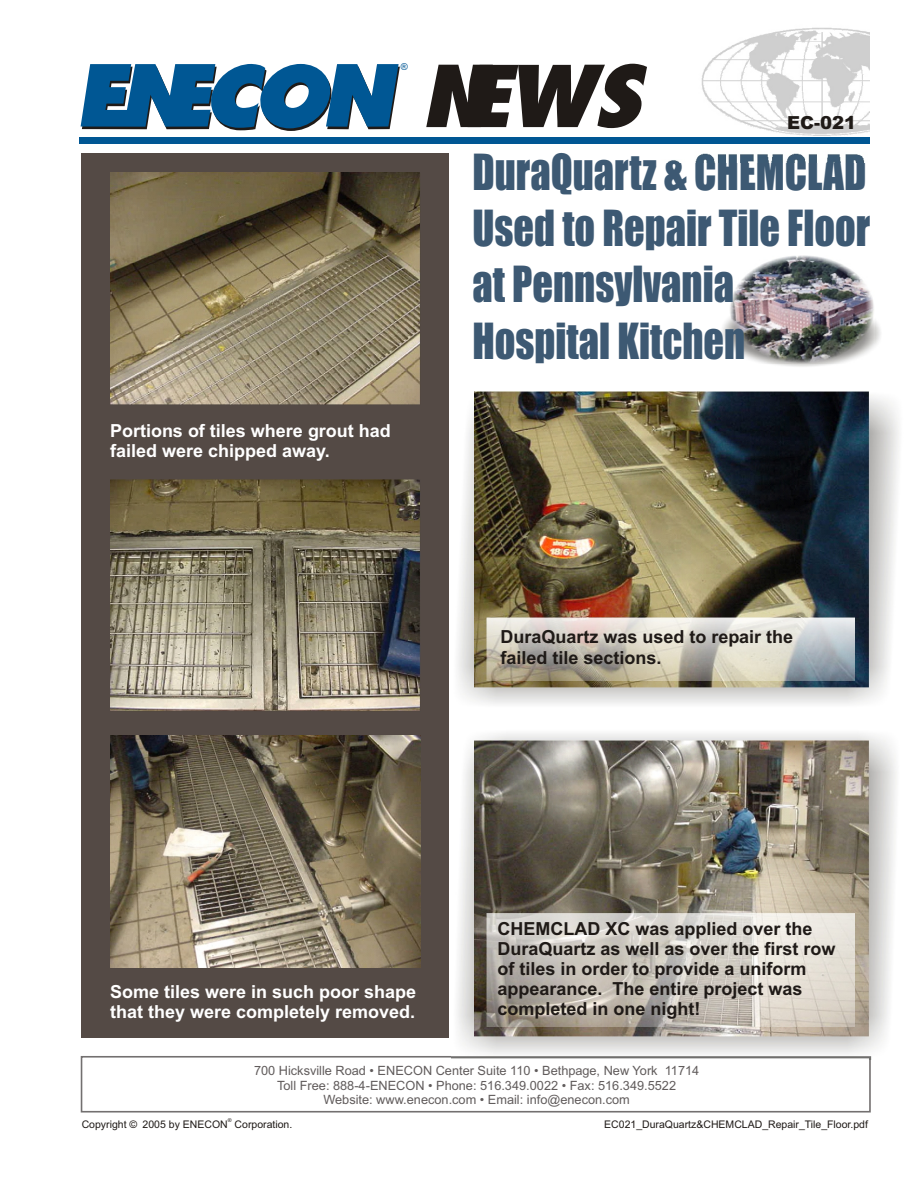
<style>
.page{position:relative;width:918px;height:1188px;background:#fff}
.page>*{position:absolute;margin:0;border:0;box-sizing:border-box;transform-origin:0 0}
.t1{font:italic 800 82.5px "Fujiyama";color:#1f1a17;scale:1.24 1}
.t2{font:46.05px/56.1px "Impact";color:#3d5973;scale:.88 1}
.t3{font:700 18px/20.1px "Arial";color:#1f1a17}
.t4{font:700 18px/20.1px "Arial";color:#fff}
.t5{font:900 18px "Arial";color:#1f1a17}
.t6{font:12.75px/14.2px "Arial";color:#615c5c;text-align:center}
.t7{font:10.5px "Arial";color:#1f1a17}
.t8{font:9.45px "Arial";color:#005794}
.t9{font:5.25px "Arial";color:#1f1a17}
</style>
<div class="page">
<img style="left:722px;top:318px;width:159px;height:49px">
<img style="left:730px;top:256px;width:145px;height:107px">
<div style="left:81px;top:1056px;width:790px;height:57px;border:2px solid #737070"></div>
<div style="left:82px;top:153px;width:367px;height:885px;background:#544a45"></div>
<img style="left:474px;top:391px;width:396px;height:297px">
<img style="left:474px;top:741px;width:396px;height:297px">
<img style="left:110px;top:173px;width:310px;height:232px">
<img style="left:110px;top:480px;width:310px;height:231px">
<img style="left:110px;top:736px;width:310px;height:231px">
<img style="left:487px;top:618px;width:367px;height:63px">
<img style="left:487px;top:912px;width:367px;height:115px">
<img style="left:668px;top:27px;width:202px;height:135px">
<div style="left:80px;top:137px;width:790px;height:7px;background:#005794"></div>
<svg style="left:81px;top:64px;width:319px;height:67px"></svg>
<p class="t8" style="left:401px;top:63px;width:9px">®</p>
<h1 class="t1" style="left:420px;top:61px;width:180px">NEWS</h1>
<p class="t5" style="left:787px;top:117px;width:70px">EC-021</p>
<p class="t4" style="left:110px;top:422px;width:282px">Portions of tiles where grout had failed were chipped away.</p>
<h2 class="t2" style="left:472px;top:147px;width:453px">DuraQuartz &amp; CHEMCLAD<br>Used to Repair Tile Floor at Pennsylvania<br>Hospital Kitchen</h2>
<p class="t3" style="left:501px;top:629px;width:294px">DuraQuartz was used to repair the failed tile sections.</p>
<p class="t4" style="left:110px;top:983px;width:308px">Some tiles were in such poor shape that they were completely removed.</p>
<p class="t3" style="left:498px;top:920px;width:339px">CHEMCLAD XC was applied over the DuraQuartz as well as over the first row of tiles in order to provide a uniform appearance. The entire project was completed in one night!</p>
<p class="t6" style="left:254px;top:1065px;width:447px">700 Hicksville Road • ENECON Center Suite 110 • Bethpage, New York 11714<br>Toll Free: 888-4-ENECON • Phone: 516.349.0022 • Fax: 516.349.5522<br>Website: www.enecon.com • Email: info@enecon.com</p>
<p class="t7" style="left:82px;top:1120px;width:212px">Copyright © 2005 by ENECON Corporation.</p>
<p class="t9" style="left:228px;top:1119px;width:5px">®</p>
<p class="t7" style="left:604px;top:1120px;width:265px">EC021_DuraQuartz&amp;CHEMCLAD_Repair_Tile_Floor.pdf</p>
</div>
